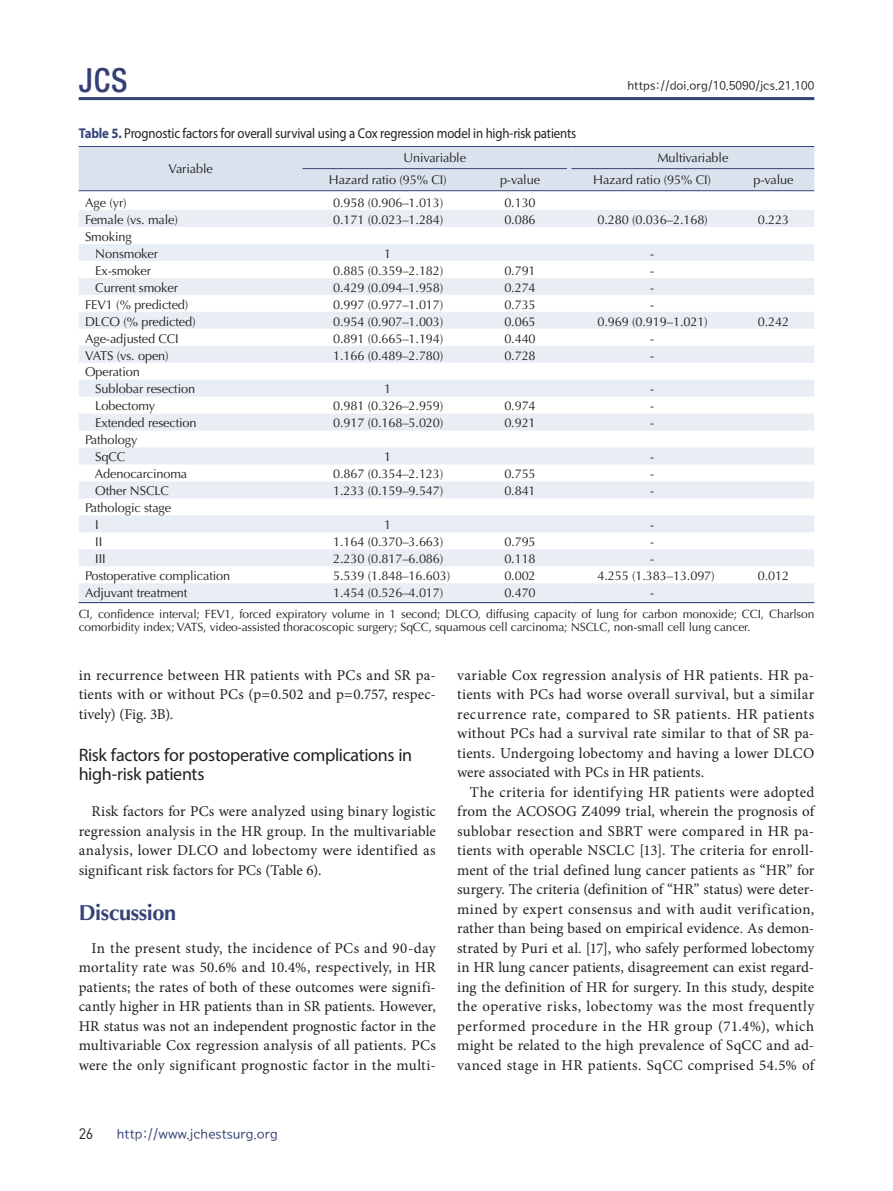
<style>
.page{position:relative;width:893px;height:1191px;background:#fff}
.page>*{position:absolute;margin:0;border:0;box-sizing:border-box;transform-origin:0 0}
.t1{font:500 condensed 33.3px "Helvetica Neue LT Std";color:#344074;scale:.95 1}
.t2{font:700 21.75px "Optima LT Std";letter-spacing:-.02em;color:#364378}
.t3{font:18px/19.5px "Myriad Pro";letter-spacing:-.02em;color:#231f20}
.t4{font:15px/19.5px "Minion Pro";letter-spacing:.01em;color:#231f20;text-align:justify}
.t5{font:15px "Dinreg";color:#231f20;scale:.95 1}
.t6{font:14.25px "Myriad Pro";letter-spacing:-.01em;color:#231f20;scale:.9 1}
.t7{font:13.5px "Seoul Namsan M";color:#344074}
.t8{font:12.75px/17px "Optima LT Std";letter-spacing:-.01em;color:#231f20}
.t9{font:12px/13.5px "Optima LT Std";letter-spacing:-.01em;color:#231f20}
.t10{font:12px "Seoul Namsan M";color:#231f20}
.s1{font-weight:700;color:#364378}
</style>
<div class="page">
<hr style="left:79px;top:97px;width:735px;height:3px;background:#364378">
<svg style="left:79px;top:210px;width:735px;height:392px;fill:#ebf0f5"></svg>
<hr style="left:79px;top:602px;width:224px;height:1px;background:#364378">
<hr style="left:303px;top:602px;width:170px;height:1px;background:#364378">
<hr style="left:473px;top:602px;width:94px;height:1px;background:#364378">
<hr style="left:571px;top:602px;width:162px;height:1px;background:#364378">
<hr style="left:733px;top:602px;width:81px;height:1px;background:#364378">
<div style="left:79px;top:146px;width:735px;height:45px;background:#dae3ed"></div>
<hr style="left:303px;top:168px;width:170px;height:1px;background:#364378">
<hr style="left:473px;top:168px;width:94px;height:1px;background:#364378">
<hr style="left:571px;top:168px;width:162px;height:1px;background:#364378">
<hr style="left:733px;top:168px;width:81px;height:1px;background:#364378">
<h1 class="t1" style="left:79px;top:60px;width:53px">JCS</h1>
<p class="t10" style="left:627px;top:80px;width:188px">https://doi.org/10.5090/jcs.21.100</p>
<p class="t6" style="left:79px;top:125px;width:554px"><span class="s1">Table 5.</span> Prognostic factors for overall survival using a Cox regression model in high-risk patients</p>
<p class="t8" style="left:168px;top:161px;width:46px">Variable</p>
<p class="t8" style="left:403px;top:150px;width:64px">Univariable</p>
<p class="t8" style="left:657px;top:150px;width:72px">Multivariable</p>
<p class="t8" style="left:329px;top:172px;width:119px">Hazard ratio (95% CI)</p>
<p class="t8" style="left:500px;top:172px;width:42px">p-value</p>
<p class="t8" style="left:593px;top:172px;width:119px">Hazard ratio (95% CI)</p>
<p class="t8" style="left:754px;top:172px;width:42px">p-value</p>
<p class="t8" style="left:85px;top:194px;width:43px">Age (yr)</p>
<p class="t8" style="left:333px;top:194px;width:112px">0.958 (0.906–1.013)</p>
<p class="t8" style="left:504px;top:194px;width:33px">0.130</p>
<p class="t8" style="left:85px;top:211px;width:95px">Female (vs. male)</p>
<p class="t8" style="left:333px;top:211px;width:112px">0.171 (0.023–1.284)</p>
<p class="t8" style="left:504px;top:211px;width:33px">0.086</p>
<p class="t8" style="left:597px;top:211px;width:112px">0.280 (0.036–2.168)</p>
<p class="t8" style="left:758px;top:211px;width:33px">0.223</p>
<p class="t8" style="left:95px;top:228px;width:64px;text-indent:-10px">Smoking<br>Nonsmoker</p>
<p class="t8" style="left:384px;top:245px;width:9px">1</p>
<p class="t8" style="left:650px;top:245px;width:6px">-</p>
<p class="t8" style="left:95px;top:262px;width:57px">Ex-smoker</p>
<p class="t8" style="left:333px;top:262px;width:112px">0.885 (0.359–2.182)</p>
<p class="t8" style="left:504px;top:262px;width:33px">0.791</p>
<p class="t8" style="left:650px;top:262px;width:6px">-</p>
<p class="t8" style="left:95px;top:279px;width:84px">Current smoker</p>
<p class="t8" style="left:333px;top:279px;width:112px">0.429 (0.094–1.958)</p>
<p class="t8" style="left:504px;top:279px;width:33px">0.274</p>
<p class="t8" style="left:650px;top:279px;width:6px">-</p>
<p class="t8" style="left:85px;top:296px;width:105px">FEV1 (% predicted)</p>
<p class="t8" style="left:333px;top:296px;width:112px">0.997 (0.977–1.017)</p>
<p class="t8" style="left:504px;top:296px;width:33px">0.735</p>
<p class="t8" style="left:650px;top:296px;width:6px">-</p>
<p class="t8" style="left:85px;top:313px;width:112px">DLCO (% predicted)</p>
<p class="t8" style="left:333px;top:313px;width:112px">0.954 (0.907–1.003)</p>
<p class="t8" style="left:504px;top:313px;width:33px">0.065</p>
<p class="t8" style="left:597px;top:313px;width:112px">0.969 (0.919–1.021)</p>
<p class="t8" style="left:758px;top:313px;width:33px">0.242</p>
<p class="t8" style="left:85px;top:330px;width:95px">Age-adjusted CCI</p>
<p class="t8" style="left:333px;top:330px;width:112px">0.891 (0.665–1.194)</p>
<p class="t8" style="left:504px;top:330px;width:33px">0.440</p>
<p class="t8" style="left:650px;top:330px;width:6px">-</p>
<p class="t8" style="left:85px;top:347px;width:85px">VATS (vs. open)</p>
<p class="t8" style="left:333px;top:347px;width:112px">1.166 (0.489–2.780)</p>
<p class="t8" style="left:504px;top:347px;width:33px">0.728</p>
<p class="t8" style="left:650px;top:347px;width:6px">-</p>
<p class="t8" style="left:95px;top:364px;width:101px;text-indent:-10px">Operation<br>Sublobar resection</p>
<p class="t8" style="left:384px;top:381px;width:9px">1</p>
<p class="t8" style="left:650px;top:381px;width:6px">-</p>
<p class="t8" style="left:95px;top:398px;width:61px">Lobectomy</p>
<p class="t8" style="left:333px;top:398px;width:112px">0.981 (0.326–2.959)</p>
<p class="t8" style="left:504px;top:398px;width:33px">0.974</p>
<p class="t8" style="left:650px;top:398px;width:6px">-</p>
<p class="t8" style="left:95px;top:415px;width:103px">Extended resection</p>
<p class="t8" style="left:333px;top:415px;width:112px">0.917 (0.168–5.020)</p>
<p class="t8" style="left:504px;top:415px;width:33px">0.921</p>
<p class="t8" style="left:650px;top:415px;width:6px">-</p>
<p class="t8" style="left:85px;top:432px;width:54px;text-align:center">Pathology<br>SqCC</p>
<p class="t8" style="left:384px;top:449px;width:9px">1</p>
<p class="t8" style="left:650px;top:449px;width:6px">-</p>
<p class="t8" style="left:95px;top:465px;width:94px">Adenocarcinoma</p>
<p class="t8" style="left:333px;top:465px;width:112px">0.867 (0.354–2.123)</p>
<p class="t8" style="left:504px;top:465px;width:33px">0.755</p>
<p class="t8" style="left:650px;top:465px;width:6px">-</p>
<p class="t8" style="left:95px;top:482px;width:75px">Other NSCLC</p>
<p class="t8" style="left:333px;top:482px;width:112px">1.233 (0.159–9.547)</p>
<p class="t8" style="left:504px;top:482px;width:33px">0.841</p>
<p class="t8" style="left:650px;top:482px;width:6px">-</p>
<p class="t8" style="left:95px;top:499px;width:77px;text-indent:-10px">Pathologic stage<br>I</p>
<p class="t8" style="left:384px;top:516px;width:9px">1</p>
<p class="t8" style="left:650px;top:516px;width:6px">-</p>
<p class="t8" style="left:95px;top:533px;width:8px">II</p>
<p class="t8" style="left:333px;top:533px;width:112px">1.164 (0.370–3.663)</p>
<p class="t8" style="left:504px;top:533px;width:33px">0.795</p>
<p class="t8" style="left:650px;top:533px;width:6px">-</p>
<p class="t8" style="left:95px;top:550px;width:12px">III</p>
<p class="t8" style="left:333px;top:550px;width:112px">2.230 (0.817–6.086)</p>
<p class="t8" style="left:504px;top:550px;width:33px">0.118</p>
<p class="t8" style="left:650px;top:550px;width:6px">-</p>
<p class="t8" style="left:85px;top:567px;width:147px">Postoperative complication</p>
<p class="t8" style="left:333px;top:567px;width:119px">5.539 (1.848–16.603)</p>
<p class="t8" style="left:504px;top:567px;width:33px">0.002</p>
<p class="t8" style="left:597px;top:567px;width:119px">4.255 (1.383–13.097)</p>
<p class="t8" style="left:758px;top:567px;width:33px">0.012</p>
<p class="t8" style="left:85px;top:584px;width:104px">Adjuvant treatment</p>
<p class="t8" style="left:333px;top:584px;width:112px">1.454 (0.526–4.017)</p>
<p class="t8" style="left:504px;top:584px;width:33px">0.470</p>
<p class="t8" style="left:650px;top:584px;width:6px">-</p>
<p class="t9" style="left:79px;top:607px;width:737px">CI, confidence interval; FEV1, forced expiratory volume in 1 second; DLCO, diffusing capacity of lung for carbon monoxide; CCI, Charlson comorbidity index; VATS, video-assisted thoracoscopic surgery; SqCC, squamous cell carcinoma; NSCLC, non-small cell lung cancer.</p>
<p class="t4" style="left:79px;top:665px;width:359px">in recurrence between HR patients with PCs and SR pa&shy;tients with or without PCs (p=0.502 and p=0.757, respec&shy;tively) (Fig. 3B).</p>
<p class="t3" style="left:79px;top:744px;width:335px">Risk factors for postoperative complications in high-risk patients</p>
<p class="t4" style="left:79px;top:802px;width:359px;text-indent:13px">Risk factors for PCs were analyzed using binary logistic regression analysis in the HR group. In the multivariable analysis, lower DLCO and lobectomy were identified as significant risk factors for PCs (Table 6).</p>
<h2 class="t2" style="left:79px;top:899px;width:99px">Discussion</h2>
<p class="t4" style="left:79px;top:938px;width:359px;text-indent:13px">In the present study, the incidence of PCs and 90-day mortality rate was 50.6% and 10.4%, respectively, in HR patients; the rates of both of these outcomes were signifi&shy;cantly higher in HR patients than in SR patients. However, HR status was not an independent prognostic factor in the multivariable Cox regression analysis of all patients. PCs were the only significant prognostic factor in the multi-</p>
<p class="t4" style="left:457px;top:665px;width:359px">variable Cox regression analysis of HR patients. HR pa&shy;tients with PCs had worse overall survival, but a similar recurrence rate, compared to SR patients. HR patients without PCs had a survival rate similar to that of SR pa&shy;tients. Undergoing lobectomy and having a lower DLCO were associated with PCs in HR patients.</p>
<p class="t4" style="left:457px;top:782px;width:359px;text-indent:13px">The criteria for identifying HR patients were adopted from the ACOSOG Z4099 trial, wherein the prognosis of sublobar resection and SBRT were compared in HR pa&shy;tients with operable NSCLC [13]. The criteria for enroll&shy;ment of the trial defined lung cancer patients as “HR” for surgery. The criteria (definition of “HR” status) were deter&shy;mined by expert consensus and with audit verification, rather than being based on empirical evidence. As demon&shy;strated by Puri et al. [17], who safely performed lobectomy in HR lung cancer patients, disagreement can exist regard&shy;ing the definition of HR for surgery. In this study, despite the operative risks, lobectomy was the most frequently performed procedure in the HR group (71.4%), which might be related to the high prevalence of SqCC and ad&shy;vanced stage in HR patients. SqCC comprised 54.5% of</p>
<p class="t5" style="left:79px;top:1124px;width:17px">26</p>
<p class="t7" style="left:117px;top:1126px;width:162px">http://www.jchestsurg.org</p>
</div>
